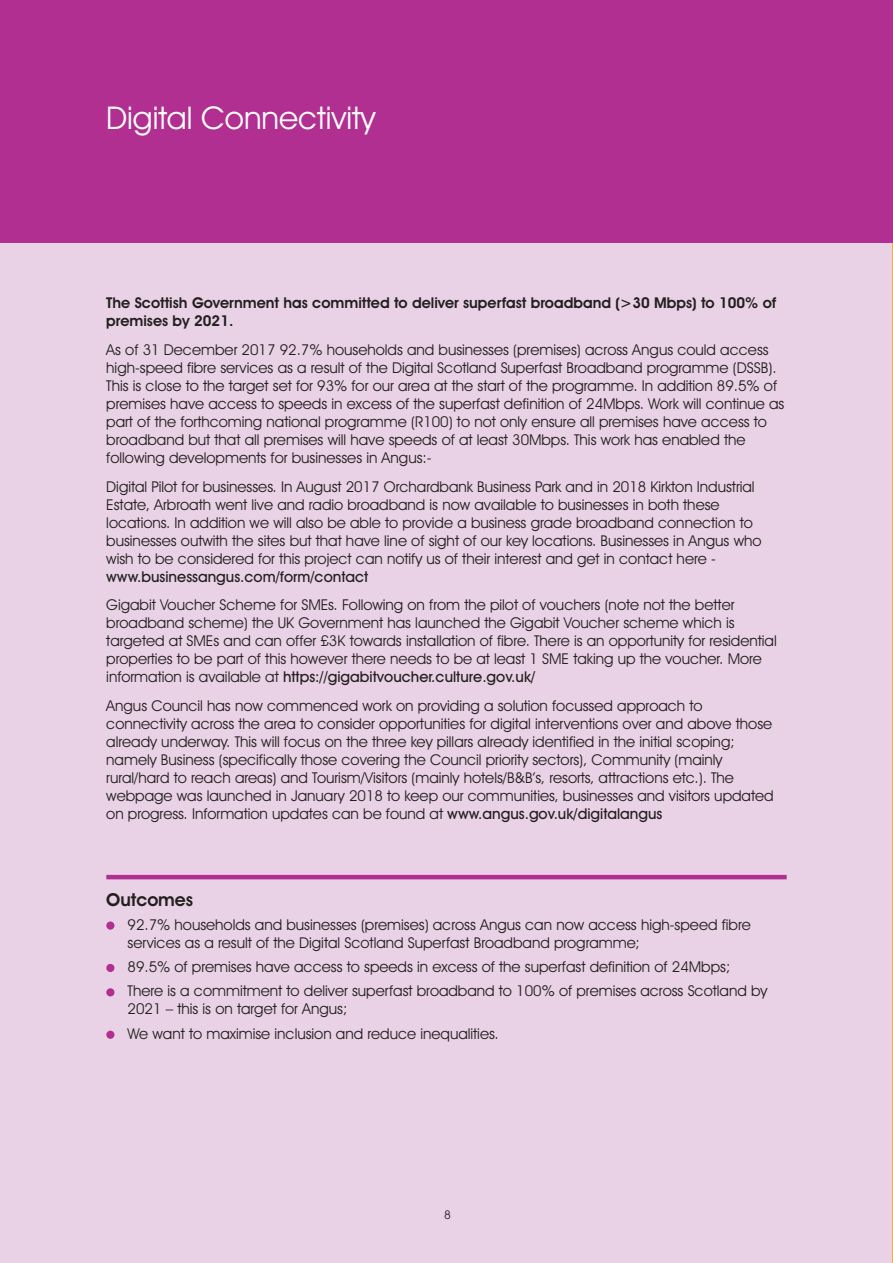
<style>
.page{position:relative;width:893px;height:1263px;background:#fff}
.page>*{position:absolute;margin:0;border:0;box-sizing:border-box;transform-origin:0 0}
.t1{font:31.5px "Avant Garde IT Cby BT";color:#fff}
.t2{font:600 18px "Avant Garde IT Cby BT";color:#231f20}
.t3{font:15px/18px "Avant Garde IT Cby BT";color:#231f20}
.t4{font:600 15px/18px "Avant Garde IT Cby BT";color:#231f20}
.t5{font:500 15px "Avant Garde IT Cby BT";color:#231f20}
.t6{font:12px "Avant Garde IT Cby BT";color:#231f20}
.s1{font-weight:500}
</style>
<div class="page">
<div style="left:880px;top:0;width:13px;height:1263px;background:#fbad31"></div>
<div style="left:0;top:0;width:892px;height:1263px;background:#e9d2e5"></div>
<hr style="left:106px;top:875px;width:681px;height:4px;background:#b22f92">
<div style="left:106px;top:921px;width:8px;height:9px;background:#b22f92;border-radius:50%"></div>
<div style="left:106px;top:964px;width:8px;height:8px;background:#b22f92;border-radius:50%"></div>
<div style="left:106px;top:988px;width:8px;height:8px;background:#b22f92;border-radius:50%"></div>
<div style="left:106px;top:1031px;width:8px;height:8px;background:#b22f92;border-radius:50%"></div>
<div style="left:0;top:0;width:893px;height:242px;background:#b22f92"></div>
<h1 class="t1" style="left:106px;top:106px;width:271px">Digital Connectivity</h1>
<p class="t4" style="left:106px;top:295px;width:671px">The Scottish Government has committed to deliver superfast broadband (&gt;30 Mbps) to 100% of premises by 2021.</p>
<p class="t3" style="left:106px;top:342px;width:680px">As of 31 December 2017 92.7% households and businesses (premises) across Angus could access high-speed fibre services as a result of the Digital Scotland Superfast Broadband programme (DSSB).<br>This is close to the target set for 93% for our area at the start of the programme. In addition 89.5% of premises have access to speeds in excess of the superfast definition of 24Mbps. Work will continue as part of the forthcoming national programme (R100) to not only ensure all premises have access to broadband but that all premises will have speeds of at least 30Mbps. This work has enabled the following developments for businesses in Angus:-</p>
<p class="t3" style="left:106px;top:479px;width:657px">Digital Pilot for businesses. In August 2017 Orchardbank Business Park and in 2018 Kirkton Industrial Estate, Arbroath went live and radio broadband is now available to businesses in both these locations. In addition we will also be able to provide a business grade broadband connection to businesses outwith the sites but that have line of sight of our key locations. Businesses in Angus who wish to be considered for this project can notify us of their interest and get in contact here -</p>
<p class="t5" style="left:106px;top:571px;width:264px">www.businessangus.com/form/contact</p>
<p class="t3" style="left:106px;top:597px;width:672px">Gigabit Voucher Scheme for SMEs. Following on from the pilot of vouchers (note not the better broadband scheme) the UK Government has launched the Gigabit Voucher scheme which is targeted at SMEs and can offer £3K towards installation of fibre. There is an opportunity for residential properties to be part of this however there needs to be at least 1 SME taking up the voucher. More information is available at <span class="s1">https://gigabitvoucher.culture.gov.uk/</span></p>
<p class="t3" style="left:106px;top:698px;width:669px">Angus Council has now commenced work on providing a solution focussed approach to connectivity across the area to consider opportunities for digital interventions over and above those already underway. This will focus on the three key pillars already identified in the initial scoping; namely Business (specifically those covering the Council priority sectors), Community (mainly rural/hard to reach areas) and Tourism/Visitors (mainly hotels/B&amp;B’s, resorts, attractions etc.). The webpage was launched in January 2018 to keep our communities, businesses and visitors updated on progress. Information updates can be found at <span class="s1">www.angus.gov.uk/digitalangus</span></p>
<p class="t2" style="left:106px;top:893px;width:88px">Outcomes</p>
<p class="t3" style="left:128px;top:917px;width:625px">92.7% households and businesses (premises) across Angus can now access high-speed fibre services as a result of the Digital Scotland Superfast Broadband programme;</p>
<p class="t3" style="left:128px;top:956px;width:641px;line-height:24.5px">89.5% of premises have access to speeds in excess of the superfast definition of 24Mbps;<br>There is a commitment to deliver superfast broadband to 100% of premises across Scotland by</p>
<p class="t3" style="left:128px;top:998px;width:373px;line-height:24.5px">2021 – this is on target for Angus;<br>We want to maximise inclusion and reduce inequalities.</p>
<p class="t6" style="left:444px;top:1211px;width:8px">8</p>
</div>
